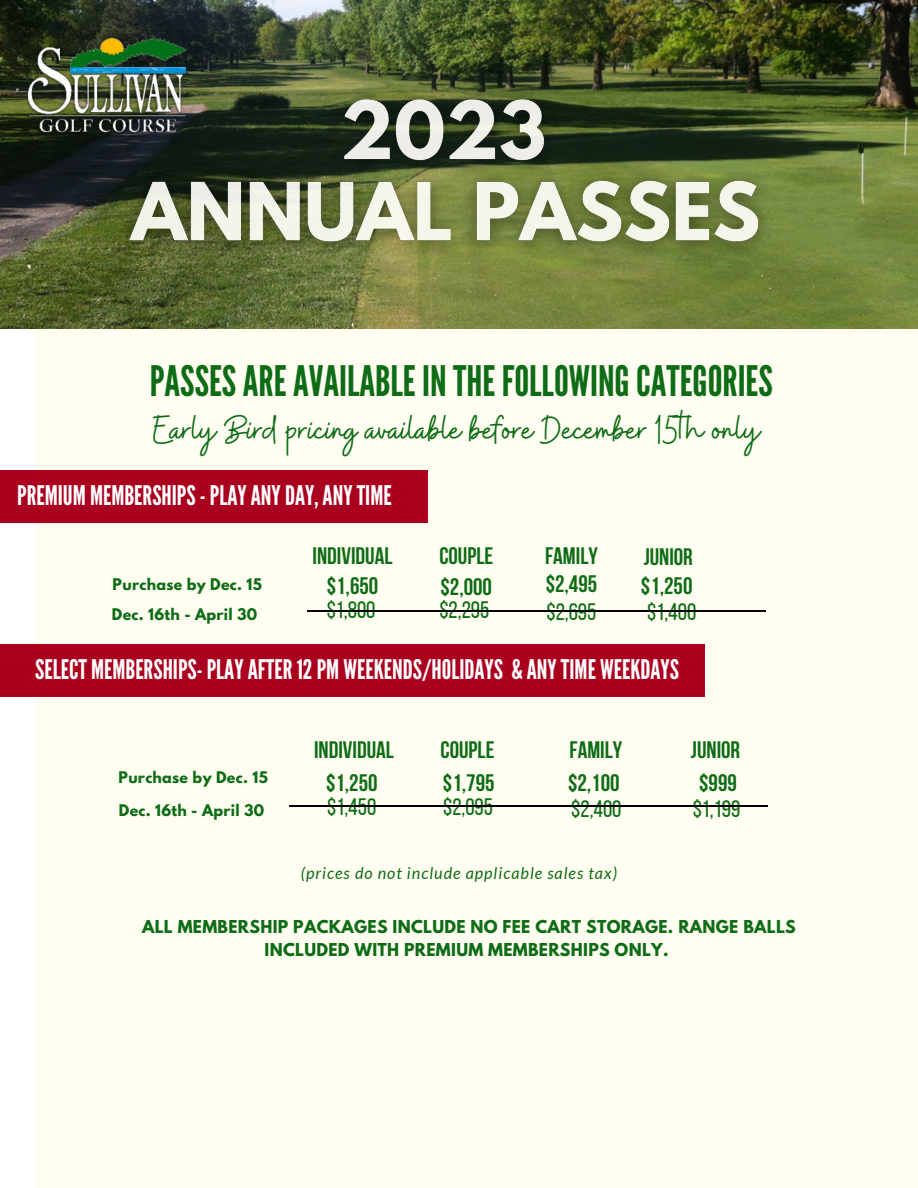
<style>
.page{position:relative;width:918px;height:1188px;background:#fff}
.page>*{position:absolute;margin:0;border:0;box-sizing:border-box;transform-origin:0 0}
.t1{font:42px "League Gothic";color:#0e6c17}
.t2{font:40.65px "Buffalo";color:#0e6c17}
.t3{font:27px "League Gothic";color:#fff}
.t4{font:700 23.85px/33.5px "Bebas Neue";color:#0e6c17}
.t5{font:23.85px "Bebas Neue";color:#0e6c17}
.t6{font:italic 16.2px "Lato";letter-spacing:.06em;color:#0e6c17}
.t7{font:700 15.75px/23.7px "League Spartan";letter-spacing:.02em;color:#0e6c17;text-align:center}
.t8{font:700 14.25px/30px "League Spartan";letter-spacing:.02em;color:#0e6c17}
</style>
<div class="page">
<div style="left:35px;top:277px;width:883px;height:911px;background:#fffef1"></div>
<hr style="left:307px;top:610px;width:459px;height:2px;background:#000">
<img style="left:0;top:0;width:918px;height:328px">
<img style="left:27px;top:38px;width:160px;height:99px">
<div style="left:0;top:470px;width:428px;height:53px;background:#aa011e"></div>
<img style="left:103px;top:71px;width:703px;height:222px">
<div style="left:0;top:644px;width:705px;height:53px;background:#aa011e"></div>
<hr style="left:290px;top:806px;width:478px;height:1px;background:#000">
<h1 class="t1" style="left:150px;top:356px;width:625px">PASSESAREAVAILABLE INTHE FOLLOWINGCATEGORIES</h1>
<h2 class="t2" style="left:153px;top:403px;width:608px">Early Bird pricing available before December 15th only</h2>
<p class="t3" style="left:17px;top:480px;width:376px">PREMIUM MEMBERSHIPS-PLAYANYDAY,ANYTIME</p>
<p class="t8" style="left:112px;top:571px;width:151px">Purchase by Dec. 15<br>Dec. 16th - April 30</p>
<p class="t4" style="left:313px;top:544px;width:81px;line-height:29.8px;text-align:center">INDIVIDUAL $1,650</p>
<p class="t4" style="left:439px;top:543px;width:55px;line-height:30.9px">COUPLE $2,000</p>
<p class="t4" style="left:545px;top:544px;width:54px;line-height:28px">FAMILY $2,495</p>
<p class="t4" style="left:641px;top:544px;width:53px;line-height:29.4px">JUNIOR $1,250</p>
<p class="t5" style="left:327px;top:600px;width:50px">$1,800</p>
<p class="t5" style="left:439px;top:600px;width:51px">$2,295</p>
<p class="t5" style="left:546px;top:602px;width:51px">$2,695</p>
<p class="t5" style="left:647px;top:602px;width:51px">$1,400</p>
<p class="t3" style="left:35px;top:654px;width:645px">SELECT MEMBERSHIPS-PLAYAFTER12PM WEEKENDS/HOLIDAYS &amp; ANYTIME WEEKDAYS</p>
<p class="t8" style="left:119px;top:764px;width:151px">Purchase by Dec. 15</p>
<p class="t8" style="left:119px;top:797px;width:147px">Dec. 16th - April 30</p>
<p class="t4" style="left:314px;top:736px;width:81px;text-align:center">INDIVIDUAL $1,250</p>
<p class="t4" style="left:441px;top:735px;width:55px">COUPLE $1,795</p>
<p class="t4" style="left:568px;top:735px;width:56px">FAMILY $2,100</p>
<p class="t4" style="left:691px;top:735px;width:51px;text-align:center">JUNIOR $999</p>
<p class="t5" style="left:327px;top:797px;width:51px">$1,450</p>
<p class="t5" style="left:443px;top:797px;width:51px">$2,095</p>
<p class="t5" style="left:571px;top:799px;width:52px">$2,400</p>
<p class="t5" style="left:693px;top:799px;width:49px">$1,199</p>
<p class="t6" style="left:301px;top:863px;width:318px">(prices do not include applicable sales tax)</p>
<p class="t7" style="left:142px;top:916px;width:655px">ALL MEMBERSHIP PACKAGES INCLUDE NO FEE CART STORAGE. RANGE BALLS<br>INCLUDED WITH PREMIUM MEMBERSHIPS ONLY.</p>
</div>
